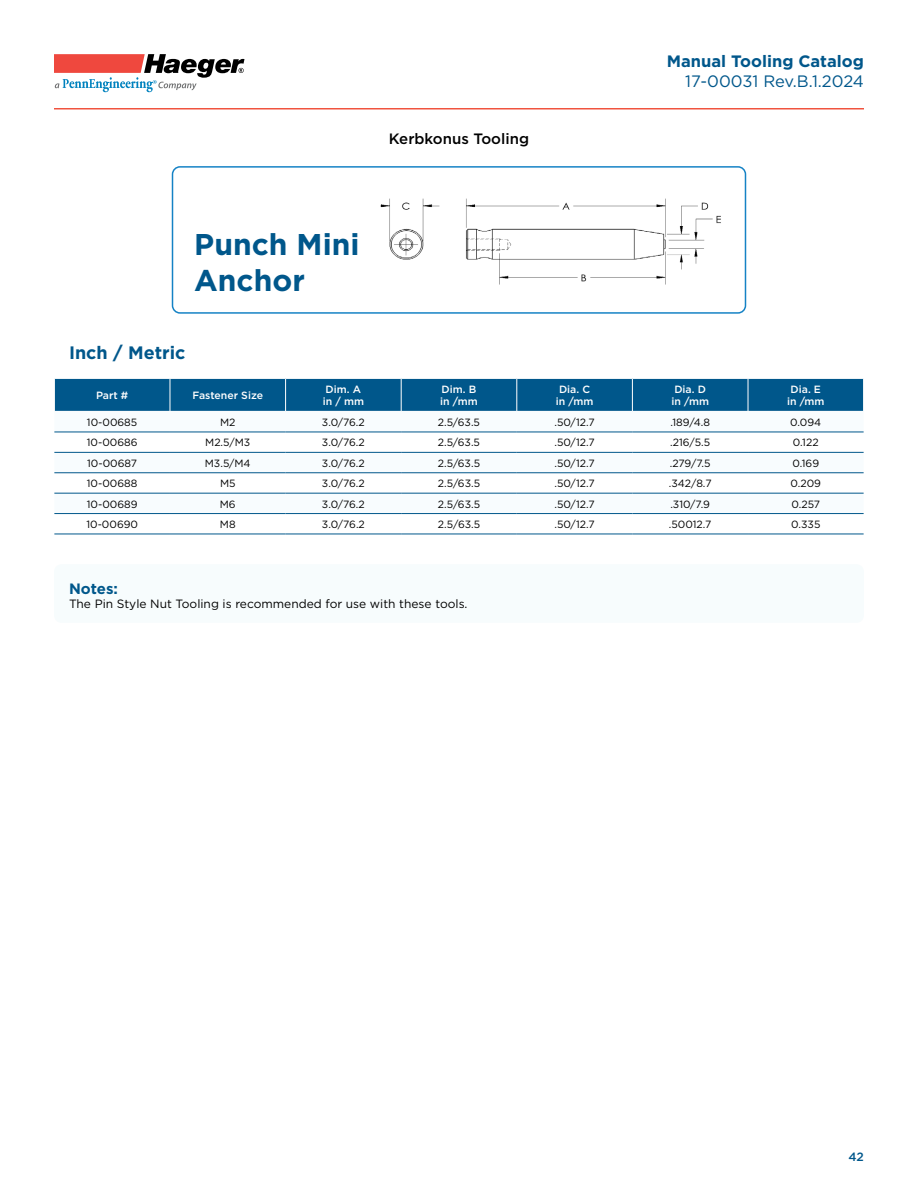
<style>
.page{position:relative;width:918px;height:1188px;background:#fff}
.page>*{position:absolute;margin:0;border:0;box-sizing:border-box;transform-origin:0 0}
.t1{font:700 30px/36px "Gotham";color:#00578b}
.t2{font:700 18px "Gotham";color:#00578b}
.t3{font:700 16.5px "Gotham";color:#00578b}
.t4{font:16.5px "Gotham";letter-spacing:-.005em;color:#00578b}
.t5{font:500 15px "Gotham";color:#000}
.t6{font:700 15px "Gotham";color:#00578b}
.t7{font:12px "Gotham";color:#000}
.t8{font:500 12px "Gotham";color:#00578b}
.t9{font:10.5px "Gotham";color:#000}
.t10{font:500 10.5px/12.6px "Gotham";color:#fff}
</style>
<div class="page">
<hr style="left:55px;top:108px;width:808px;height:2px;background:#f0533f">
<svg style="left:54px;top:54px;width:190px;height:38px"></svg>
<div style="left:172px;top:166px;width:574px;height:148px;border:2px solid #1582c5;border-radius:8px"></div>
<img style="left:380px;top:198px;width:341px;height:87px">
<div style="left:55px;top:379px;width:808px;height:32px;background:#00578b"></div>
<svg style="left:54px;top:431px;width:810px;height:62px"></svg>
<hr style="left:170px;top:379px;width:1px;height:32px;background:#fff">
<hr style="left:285px;top:379px;width:1px;height:32px;background:#fff">
<hr style="left:401px;top:379px;width:1px;height:32px;background:#fff">
<hr style="left:516px;top:379px;width:1px;height:32px;background:#fff">
<hr style="left:632px;top:379px;width:1px;height:32px;background:#fff">
<hr style="left:748px;top:379px;width:1px;height:32px;background:#fff">
<hr style="left:54px;top:432px;width:116px;height:1px;background:#00578b">
<hr style="left:170px;top:432px;width:116px;height:1px;background:#00578b">
<hr style="left:286px;top:432px;width:115px;height:1px;background:#00578b">
<hr style="left:401px;top:432px;width:116px;height:1px;background:#00578b">
<hr style="left:517px;top:432px;width:115px;height:1px;background:#00578b">
<hr style="left:632px;top:432px;width:116px;height:1px;background:#00578b">
<hr style="left:748px;top:432px;width:116px;height:1px;background:#00578b">
<hr style="left:54px;top:452px;width:116px;height:1px;background:#00578b">
<hr style="left:170px;top:452px;width:116px;height:1px;background:#00578b">
<hr style="left:286px;top:452px;width:115px;height:1px;background:#00578b">
<hr style="left:401px;top:452px;width:116px;height:1px;background:#00578b">
<hr style="left:517px;top:452px;width:115px;height:1px;background:#00578b">
<hr style="left:632px;top:452px;width:116px;height:1px;background:#00578b">
<hr style="left:748px;top:452px;width:116px;height:1px;background:#00578b">
<hr style="left:54px;top:473px;width:116px;height:1px;background:#00578b">
<hr style="left:170px;top:473px;width:116px;height:1px;background:#00578b">
<hr style="left:286px;top:473px;width:115px;height:1px;background:#00578b">
<hr style="left:401px;top:473px;width:116px;height:1px;background:#00578b">
<hr style="left:517px;top:473px;width:115px;height:1px;background:#00578b">
<hr style="left:632px;top:473px;width:116px;height:1px;background:#00578b">
<hr style="left:748px;top:473px;width:116px;height:1px;background:#00578b">
<hr style="left:54px;top:493px;width:116px;height:1px;background:#00578b">
<hr style="left:170px;top:493px;width:116px;height:1px;background:#00578b">
<hr style="left:286px;top:493px;width:115px;height:1px;background:#00578b">
<hr style="left:401px;top:493px;width:116px;height:1px;background:#00578b">
<hr style="left:517px;top:493px;width:115px;height:1px;background:#00578b">
<hr style="left:632px;top:493px;width:116px;height:1px;background:#00578b">
<hr style="left:748px;top:493px;width:116px;height:1px;background:#00578b">
<hr style="left:54px;top:513px;width:116px;height:1px;background:#00578b">
<hr style="left:170px;top:513px;width:116px;height:1px;background:#00578b">
<hr style="left:286px;top:513px;width:115px;height:1px;background:#00578b">
<hr style="left:401px;top:513px;width:116px;height:1px;background:#00578b">
<hr style="left:517px;top:513px;width:115px;height:1px;background:#00578b">
<hr style="left:632px;top:513px;width:116px;height:1px;background:#00578b">
<hr style="left:748px;top:513px;width:116px;height:1px;background:#00578b">
<hr style="left:54px;top:534px;width:116px;height:1px;background:#00578b">
<hr style="left:170px;top:534px;width:116px;height:1px;background:#00578b">
<hr style="left:286px;top:534px;width:115px;height:1px;background:#00578b">
<hr style="left:401px;top:534px;width:116px;height:1px;background:#00578b">
<hr style="left:517px;top:534px;width:115px;height:1px;background:#00578b">
<hr style="left:632px;top:534px;width:116px;height:1px;background:#00578b">
<hr style="left:748px;top:534px;width:116px;height:1px;background:#00578b">
<div style="left:54px;top:564px;width:810px;height:59px;background:#f7fcfd;border-radius:8px"></div>
<h3 class="t5" style="left:389px;top:129px;width:142px">Kerbkonus Tooling</h3>
<h1 class="t1" style="left:194px;top:226px;width:167px">Punch Mini<br>Anchor</h1>
<h3 class="t3" style="left:667px;top:50px;width:199px">Manual Tooling Catalog</h3>
<h3 class="t4" style="left:685px;top:71px;width:180px">17-00031 Rev.B.1.2024</h3>
<h2 class="t2" style="left:69px;top:340px;width:118px">Inch / Metric</h2>
<p class="t10" style="left:96px;top:389px;width:34px">Part #</p>
<p class="t10" style="left:192px;top:389px;width:72px">Fastener Size</p>
<p class="t10" style="left:323px;top:383px;width:43px">Dim. A in / mm</p>
<p class="t10" style="left:440px;top:383px;width:39px">Dim. B in /mm</p>
<p class="t10" style="left:556px;top:383px;width:39px;text-align:center">Dia. C in /mm</p>
<p class="t10" style="left:671px;top:383px;width:39px">Dia. D in /mm</p>
<p class="t10" style="left:787px;top:383px;width:39px;text-align:center">Dia. E in /mm</p>
<p class="t9" style="left:87px;top:416px;width:52px">10-00685</p>
<p class="t9" style="left:220px;top:416px;width:17px">M2</p>
<p class="t9" style="left:322px;top:416px;width:44px">3.0/76.2</p>
<p class="t9" style="left:438px;top:416px;width:44px">2.5/63.5</p>
<p class="t9" style="left:554px;top:416px;width:42px">.50/12.7</p>
<p class="t9" style="left:670px;top:416px;width:41px">.189/4.8</p>
<p class="t9" style="left:790px;top:416px;width:33px">0.094</p>
<p class="t9" style="left:87px;top:436px;width:52px">10-00686</p>
<p class="t9" style="left:205px;top:436px;width:47px">M2.5/M3</p>
<p class="t9" style="left:322px;top:436px;width:44px">3.0/76.2</p>
<p class="t9" style="left:438px;top:436px;width:44px">2.5/63.5</p>
<p class="t9" style="left:554px;top:436px;width:42px">.50/12.7</p>
<p class="t9" style="left:670px;top:436px;width:41px">.216/5.5</p>
<p class="t9" style="left:793px;top:436px;width:27px">0.122</p>
<p class="t9" style="left:87px;top:456px;width:52px">10-00687</p>
<p class="t9" style="left:205px;top:456px;width:47px">M3.5/M4</p>
<p class="t9" style="left:322px;top:456px;width:44px">3.0/76.2</p>
<p class="t9" style="left:438px;top:456px;width:44px">2.5/63.5</p>
<p class="t9" style="left:554px;top:456px;width:42px">.50/12.7</p>
<p class="t9" style="left:670px;top:456px;width:42px">.279/7.5</p>
<p class="t9" style="left:793px;top:456px;width:28px">0.169</p>
<p class="t9" style="left:87px;top:477px;width:52px">10-00688</p>
<p class="t9" style="left:220px;top:477px;width:17px">M5</p>
<p class="t9" style="left:322px;top:477px;width:44px">3.0/76.2</p>
<p class="t9" style="left:438px;top:477px;width:44px">2.5/63.5</p>
<p class="t9" style="left:555px;top:477px;width:42px">.50/12.7</p>
<p class="t9" style="left:669px;top:477px;width:44px">.342/8.7</p>
<p class="t9" style="left:791px;top:477px;width:32px">0.209</p>
<p class="t9" style="left:87px;top:497px;width:52px">10-00689</p>
<p class="t9" style="left:220px;top:497px;width:17px">M6</p>
<p class="t9" style="left:322px;top:497px;width:44px">3.0/76.2</p>
<p class="t9" style="left:438px;top:497px;width:44px">2.5/63.5</p>
<p class="t9" style="left:555px;top:497px;width:42px">.50/12.7</p>
<p class="t9" style="left:670px;top:497px;width:41px">.310/7.9</p>
<p class="t9" style="left:792px;top:497px;width:30px">0.257</p>
<p class="t9" style="left:86px;top:518px;width:53px">10-00690</p>
<p class="t9" style="left:220px;top:518px;width:17px">M8</p>
<p class="t9" style="left:322px;top:518px;width:44px">3.0/76.2</p>
<p class="t9" style="left:438px;top:518px;width:44px">2.5/63.5</p>
<p class="t9" style="left:555px;top:518px;width:42px">.50/12.7</p>
<p class="t9" style="left:669px;top:518px;width:44px">.50012.7</p>
<p class="t9" style="left:791px;top:518px;width:31px">0.335</p>
<h3 class="t6" style="left:69px;top:578px;width:50px">Notes:</h3>
<p class="t7" style="left:69px;top:596px;width:400px">The Pin Style Nut Tooling is recommended for use with these tools.</p>
<p class="t8" style="left:848px;top:1149px;width:17px">42</p>
</div>
